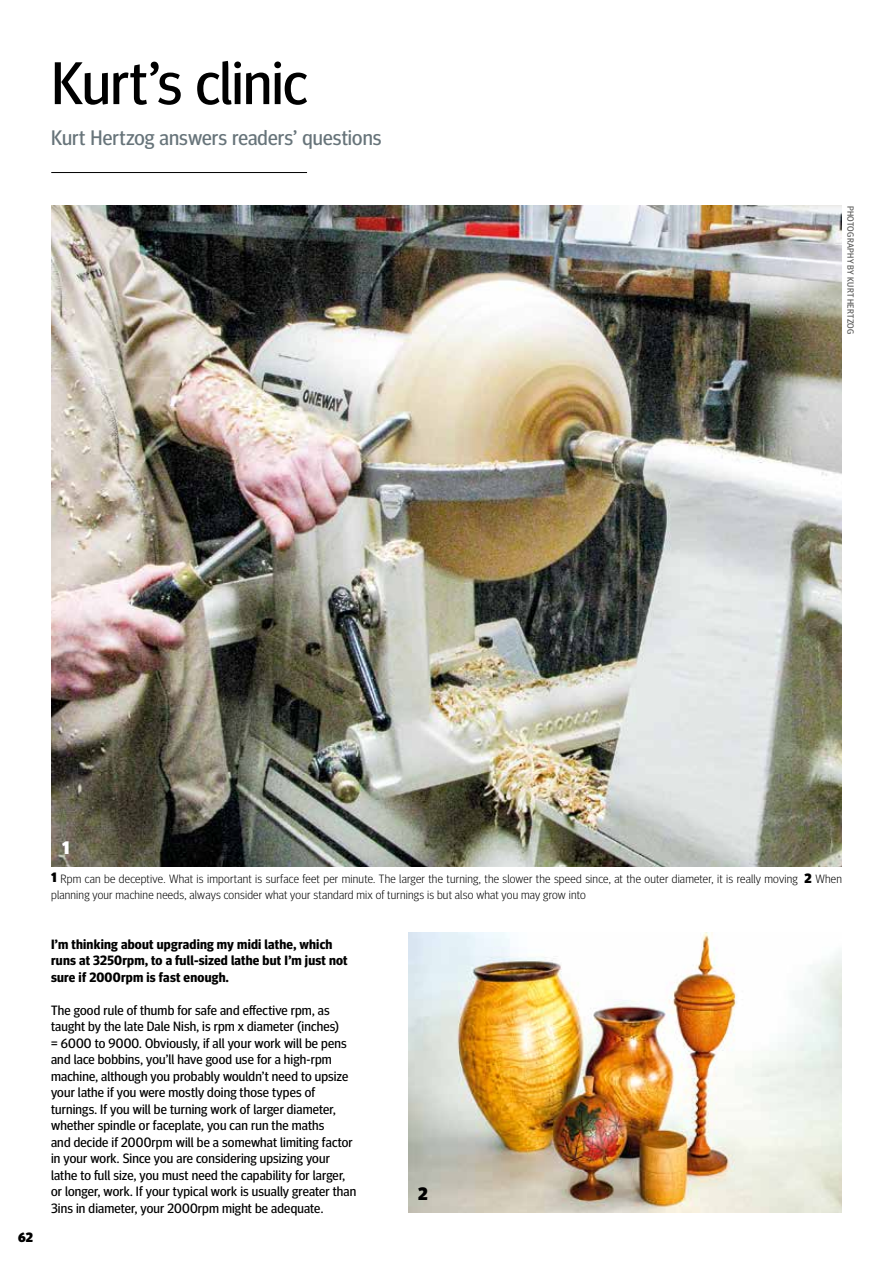
<style>
.page{position:relative;width:893px;height:1263px;background:#fff}
.page>*{position:absolute;margin:0;border:0;box-sizing:border-box;transform-origin:0 0}
.t1{font:60px "Meta Headline Pro";letter-spacing:-.01em;color:#000}
.t2{font:21px "Meta Headline Pro";letter-spacing:.005em;color:#67747a}
.t3{font:900 18px "Meta Headline Pro";color:#000}
.t4{font:900 18px "Meta Headline Pro";color:#fff}
.t5{font:13.5px/16.5px "Meta Headline Pro";letter-spacing:.01em;color:#000}
.t6{font:700 13.5px/16.5px "Meta Headline Pro";letter-spacing:.015em;color:#000}
.t7{font:900 13.5px "Meta Headline Pro";color:#000}
.t8{font:300 12px/16.5px "Meta Headline Pro";letter-spacing:.015em;color:#000}
.t9{font:9px "Meta Headline Pro";letter-spacing:.03em;color:#575756}
.s1{font-weight:900;font-size:13.5px}
</style>
<div class="page">
<img style="left:51px;top:206px;width:791px;height:660px">
<hr style="left:51px;top:172px;width:256px;height:1px;background:#000">
<img style="left:408px;top:932px;width:434px;height:280px">
<h1 class="t1" style="left:51px;top:38px;width:258px">Kurt’s clinic</h1>
<h2 class="t2" style="left:51px;top:122px;width:332px">Kurt Hertzog answers readers’ questions</h2>
<p class="t9" style="left:857px;top:206px;width:130px;rotate:90deg">PHOTOGRAPHY BY KURT HERTZOG</p>
<p class="t7" style="left:18px;top:1226px;width:16px">62</p>
<h3 class="t4" style="left:62px;top:833px;width:9px">1</h3>
<p class="t8" style="left:51px;top:869px;width:792px"><span class="s1">1</span> Rpm can be deceptive. What is important is surface feet per minute. The larger the turning, the slower the speed since, at the outer diameter, it is really moving <span class="s1">2</span> When planning your machine needs, always consider what your standard mix of turnings is but also what you may grow into</p>
<p class="t6" style="left:51px;top:935px;width:298px">I’m thinking about upgrading my midi lathe, which runs at 3250rpm, to a full-sized lathe but I’m just not sure if 2000rpm is fast enough.</p>
<p class="t5" style="left:51px;top:1001px;width:307px">The good rule of thumb for safe and effective rpm, as taught by the late Dale Nish, is rpm x diameter (inches)<br>= 6000 to 9000. Obviously, if all your work will be pens and lace bobbins, you’ll have good use for a high-rpm machine, although you probably wouldn’t need to upsize your lathe if you were mostly doing those types of turnings. If you will be turning work of larger diameter, whether spindle or faceplate, you can run the maths<br>and decide if 2000rpm will be a somewhat limiting factor in your work. Since you are considering upsizing your lathe to full size, you must need the capability for larger, or longer, work. If your typical work is usually greater than 3ins in diameter, your 2000rpm might be adequate.</p>
<h3 class="t3" style="left:418px;top:1179px;width:11px">2</h3>
</div>
